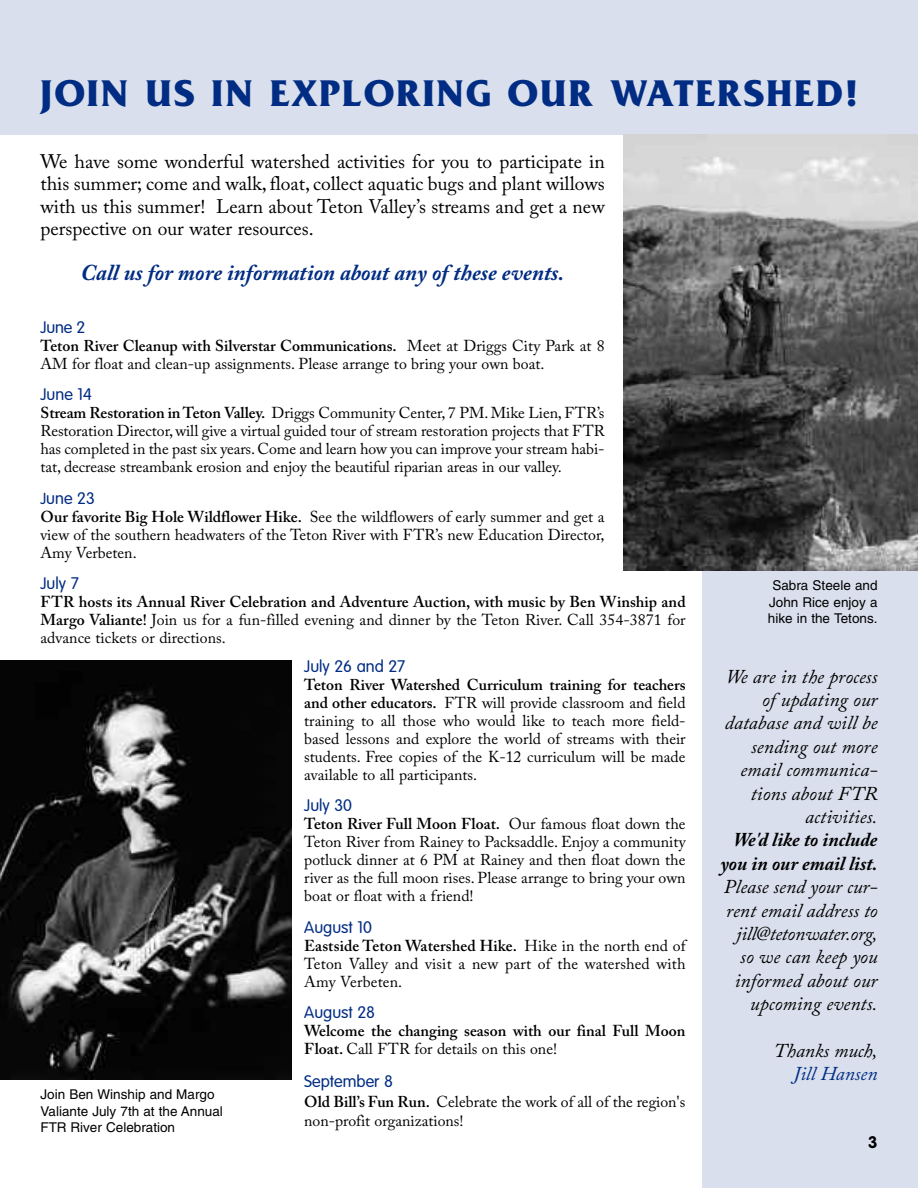
<style>
.page{position:relative;width:918px;height:1188px;background:#fff}
.page>*{position:absolute;margin:0;border:0;box-sizing:border-box;transform-origin:0 0}
.t1{font:700 39px "Friz Quadrata";letter-spacing:.055em;color:#002c83}
.t2{font:italic 700 22.5px "Adobe Caslon Pro";color:#002c83}
.t3{font:italic 19.5px/23.4px "Adobe Caslon Pro";letter-spacing:.005em;color:#000;text-align:right}
.t4{font:19.5px/22.5px "Adobe Caslon Pro";color:#000;text-align:justify}
.t5{font:italic 700 19.5px/23.4px "Adobe Caslon Pro";color:#000;text-align:right}
.t6{font:italic 19.5px "Adobe Caslon Pro";color:#002c83}
.t7{font:300 16.5px "VAG Rounded";color:#002c83}
.t8{font:700 16.5px "VAG Rounded";color:#000}
.t9{font:15.75px/18px "Adobe Caslon Pro";color:#000;text-align:justify}
.t10{font:600 15.75px/18px "Adobe Caslon Pro";color:#000}
.t11{font:13.5px/16.2px "Helvetica";color:#000;text-align:center}
.s1{font-weight:600}
.s2{font-size:15.75px}
.s3{font-weight:400}
</style>
<div class="page">
<div style="left:0;top:0;width:918px;height:134px;background:#d9dfec"></div>
<div style="left:702px;top:0;width:216px;height:1188px;background:#d9dfec"></div>
<img style="left:623px;top:134px;width:295px;height:436px">
<img style="left:0;top:660px;width:292px;height:420px">
<h1 class="t1" style="left:40px;top:70px;width:819px">JOIN US IN EXPLORING OUR WATERSHED!</h1>
<p class="t4" style="left:40px;top:152px;width:566px">We have some wonderful watershed activities for you to participate in this summer; come and walk, float, collect aquatic bugs and plant willows with us this summer! Learn about Teton Valley’s streams and get a new perspective on our water resources.</p>
<h2 class="t2" style="left:81px;top:265px;width:485px">Call us for more information about any of these events.</h2>
<p class="t7" style="left:40px;top:320px;width:46px">June 2</p>
<p class="t9" style="left:40px;top:338px;width:566px"><span class="s1">Teton River Cleanup with Silverstar Communications.</span> Meet at Driggs City Park at 8<br>AM for float and clean-up assignments. Please arrange to bring your own boat.</p>
<p class="t7" style="left:40px;top:388px;width:53px">June 14</p>
<p class="t9" style="left:40px;top:406px;width:566px"><span class="s1">Stream Restoration in Teton Valley.</span> Driggs Community Center, 7 PM. Mike Lien, FTR’s Restoration Director, will give a virtual guided tour of stream restoration projects that FTR has completed in the past six years.Come and learn how you can improve your stream habi&shy;tat, decrease streambank erosion and enjoy the beautiful riparian areas in our valley.</p>
<p class="t7" style="left:40px;top:491px;width:56px"><span class="s2">J</span>une 23</p>
<p class="t9" style="left:40px;top:509px;width:566px"><span class="s1">Our favorite Big Hole Wildflower Hike.</span> See the wildflowers of early summer and get a view of the southern headwaters of the Teton River with FTR’s new Education Director, Amy Verbeten.</p>
<p class="t7" style="left:40px;top:577px;width:40px">July 7</p>
<p class="t9" style="left:40px;top:595px;width:647px"><span class="s1">FTR hosts its Annual River Celebration and Adventure Auction, with music by Ben Winship and Margo Valiante!</span> Join us for a fun-filled evening and dinner by the Teton River. Call 354-3871 for advance tickets or directions.</p>
<p class="t7" style="left:304px;top:659px;width:103px">July 26 and 27</p>
<p class="t9" style="left:304px;top:677px;width:383px"><span class="s1">Teton River Watershed Curriculum training for teachers and other educators.</span> FTR will provide classroom and field training to all those who would like to teach more field&shy;based lessons and explore the world of streams with their students. Free copies of the K-12 curriculum will be made available to all participants.</p>
<p class="t7" style="left:304px;top:799px;width:49px">July 30</p>
<p class="t9" style="left:304px;top:817px;width:383px"><span class="s1">Teton River Full Moon Float.</span> Our famous float down the Teton River from Rainey to Packsaddle. Enjoy a community potluck dinner at 6 PM at Rainey and then float down the river as the full moon rises. Please arrange to bring your own boat or float with a friend!</p>
<p class="t7" style="left:304px;top:920px;width:69px">August 10</p>
<p class="t9" style="left:304px;top:938px;width:383px"><span class="s1">Eastside Teton Watershed Hike.</span> Hike in the north end of Teton Valley and visit a new part of the watershed with Amy Verbeten.</p>
<p class="t7" style="left:304px;top:1006px;width:72px">August 28</p>
<p class="t10" style="left:304px;top:1024px;width:383px">Welcome the changing season with our final Full Moon<br>Float. <span class="s3">Call FTR for details on this one!</span></p>
<p class="t7" style="left:304px;top:1075px;width:90px">September 8</p>
<p class="t9" style="left:304px;top:1094px;width:383px;line-height:19.5px"><span class="s1">Old Bill’s Fun Run.</span> Celebrate the work of all of the region's non-profit organizations!</p>
<p class="t11" style="left:768px;top:579px;width:111px">Sabra Steele and<br>John Rice enjoy a hike in the Tetons.</p>
<p class="t3" style="left:725px;top:667px;width:154px">We are in the process of updating our database and will be sending out more email communica&shy;tions about FTR activities.</p>
<p class="t5" style="left:720px;top:831px;width:159px">We'd like to include you in our email list.</p>
<p class="t3" style="left:724px;top:878px;width:155px">Please send your cur&shy;rent email address to jill@tetonwater.org, so we can keep you informed about our upcoming events.</p>
<p class="t3" style="left:774px;top:1042px;width:105px">Thanks much,</p>
<p class="t6" style="left:794px;top:1067px;width:85px">Jill Hansen</p>
<p class="t11" style="left:40px;top:1088px;width:184px;text-align:left">Join Ben Winship and Margo<br>Valiante July 7th at the Annual<br>FTR River Celebration</p>
<p class="t8" style="left:868px;top:1135px;width:11px">3</p>
</div>
